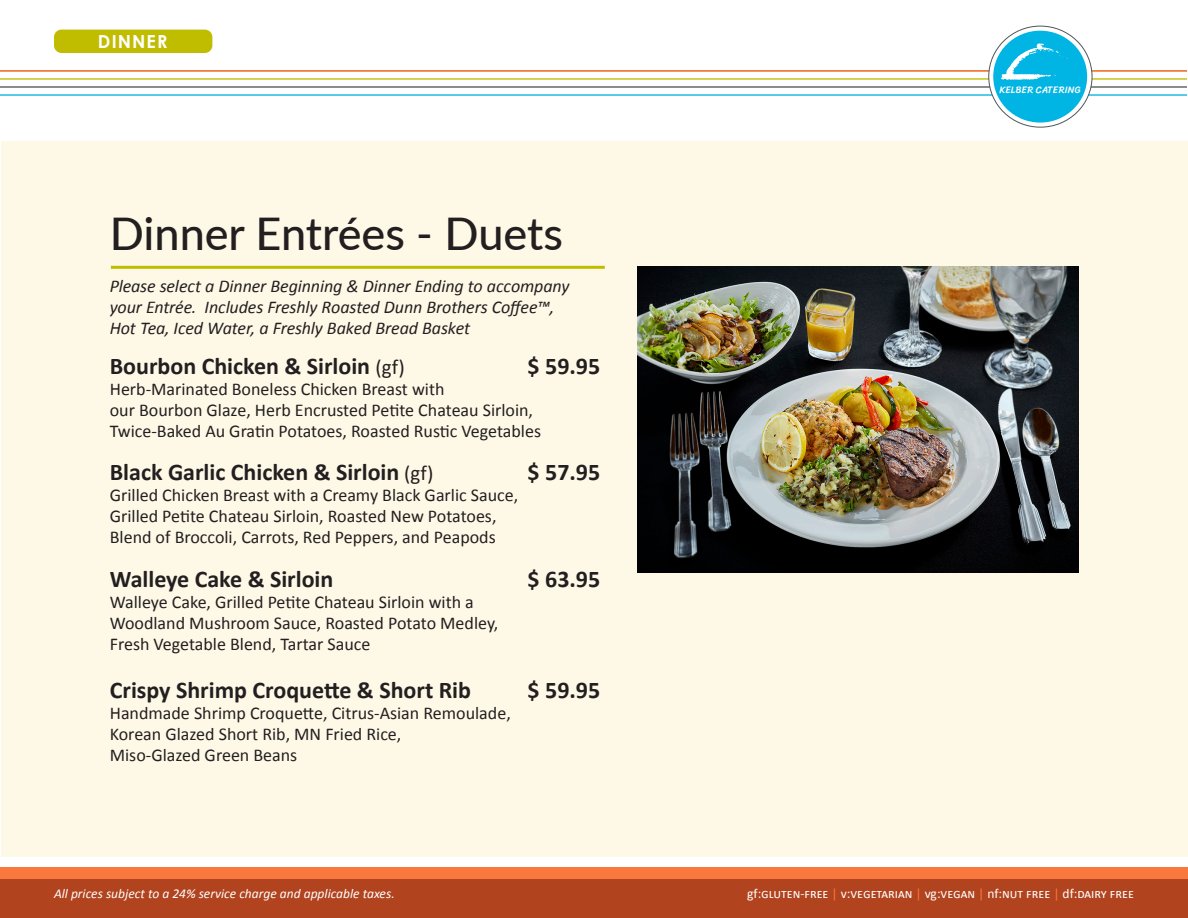
<style>
.page{position:relative;width:1188px;height:918px;background:#fff}
.page>*{position:absolute;margin:0;border:0;box-sizing:border-box;transform-origin:0 0}
.t1{font:500 45px "Lato";color:#231f20}
.t2{font:700 24px "Calibri";color:#231f20}
.t3{font:18px/21px "Calibri";color:#231f20}
.t4{font:italic 18px/21px "Calibri";letter-spacing:-.01em;color:#231f20}
.t5{font:700 18px "Century Gothic";letter-spacing:.06em;color:#fff}
.t6{font:13.5px "Calibri";color:#fff}
.t7{font:italic 13.5px "Calibri";color:#fff}
.t8{font:9.75px "Sriracha";letter-spacing:.005em;color:#fff}
.s1{font-weight:400;font-size:21px}
.s2{color:#f9783d}
</style>
<div class="page">
<div style="left:0;top:878px;width:1188px;height:40px;background:#b1431e"></div>
<div style="left:0;top:867px;width:1188px;height:12px;background:#f9783d"></div>
<hr style="left:0;top:70px;width:1187px;height:2px;background:#ed5200">
<hr style="left:0;top:78px;width:1187px;height:2px;background:#c0bc00">
<hr style="left:0;top:86px;width:1187px;height:2px;background:#4e5758">
<hr style="left:0;top:94px;width:1187px;height:2px;background:#00b4e3">
<div style="left:1px;top:141px;width:1186px;height:716px;background:#fef9e7"></div>
<svg style="left:989px;top:26px;width:103px;height:101px"></svg>
<div style="left:993px;top:31px;width:94px;height:92px;background:#00b4e3;border-radius:50%"></div>
<svg style="left:1001px;top:43px;width:67px;height:37px"></svg>
<hr style="left:111px;top:266px;width:494px;height:3px;background:#c0bc00">
<div style="left:54px;top:30px;width:158px;height:23px;background:#c0bc00;border-radius:8px"></div>
<img style="left:637px;top:266px;width:441px;height:306px">
<p class="t5" style="left:98px;top:30px;width:71px">DINNER</p>
<p class="t1" style="left:110px;top:201px;width:455px">Dinner Entrées - Duets</p>
<p class="t4" style="left:110px;top:275px;width:461px">Please select a Dinner Beginning &amp; Dinner Ending to accompany your Entrée. Includes Freshly Roasted Dunn Brothers Coffee™,<br>Hot Tea, Iced Water, a Freshly Baked Bread Basket</p>
<p class="t2" style="left:110px;top:350px;width:297px">Bourbon Chicken &amp; Sirloin <span class="s1">(gf)</span></p>
<p class="t2" style="left:528px;top:350px;width:74px">$ 59.95</p>
<p class="t3" style="left:110px;top:378px;width:433px">Herb-Marinated Boneless Chicken Breast with<br>our Bourbon Glaze, Herb Encrusted Petite Chateau Sirloin,<br>Twice-Baked Au Gratin Potatoes, Roasted Rustic Vegetables</p>
<p class="t2" style="left:110px;top:457px;width:325px">Black Garlic Chicken &amp; Sirloin <span class="s1">(gf)</span></p>
<p class="t2" style="left:528px;top:457px;width:74px">$ 57.95</p>
<p class="t3" style="left:110px;top:485px;width:410px">Grilled Chicken Breast with a Creamy Black Garlic Sauce,<br>Grilled Petite Chateau Sirloin, Roasted New Potatoes,<br>Blend of Broccoli, Carrots, Red Peppers, and Peapods</p>
<p class="t2" style="left:110px;top:563px;width:225px">Walleye Cake &amp; Sirloin</p>
<p class="t2" style="left:528px;top:563px;width:74px">$ 63.95</p>
<p class="t3" style="left:110px;top:591px;width:390px">Walleye Cake, Grilled Petite Chateau Sirloin with a<br>Woodland Mushroom Sauce, Roasted Potato Medley,<br>Fresh Vegetable Blend, Tartar Sauce</p>
<p class="t2" style="left:110px;top:674px;width:363px">Crispy Shrimp Croquette &amp; Short Rib</p>
<p class="t2" style="left:528px;top:674px;width:74px">$ 59.95</p>
<p class="t3" style="left:110px;top:702px;width:403px">Handmade Shrimp Croquette, Citrus-Asian Remoulade,</p>
<p class="t3" style="left:110px;top:723px;width:293px">Korean Glazed Short Rib, MN Fried Rice,<br>Miso-Glazed Green Beans</p>
<p class="t7" style="left:54px;top:884px;width:342px">All prices subject to a 24% service charge and applicable taxes.</p>
<p class="t8" style="left:999px;top:84px;width:83px">KELBER CATERING</p>
<p class="t6" style="left:747px;top:885px;width:388px">gf:gluten-free <span class="s2">|</span> v:vegetarian <span class="s2">|</span> vg:vegan <span class="s2">|</span> nf:nut free <span class="s2">|</span> df:dairy free</p>
</div>
